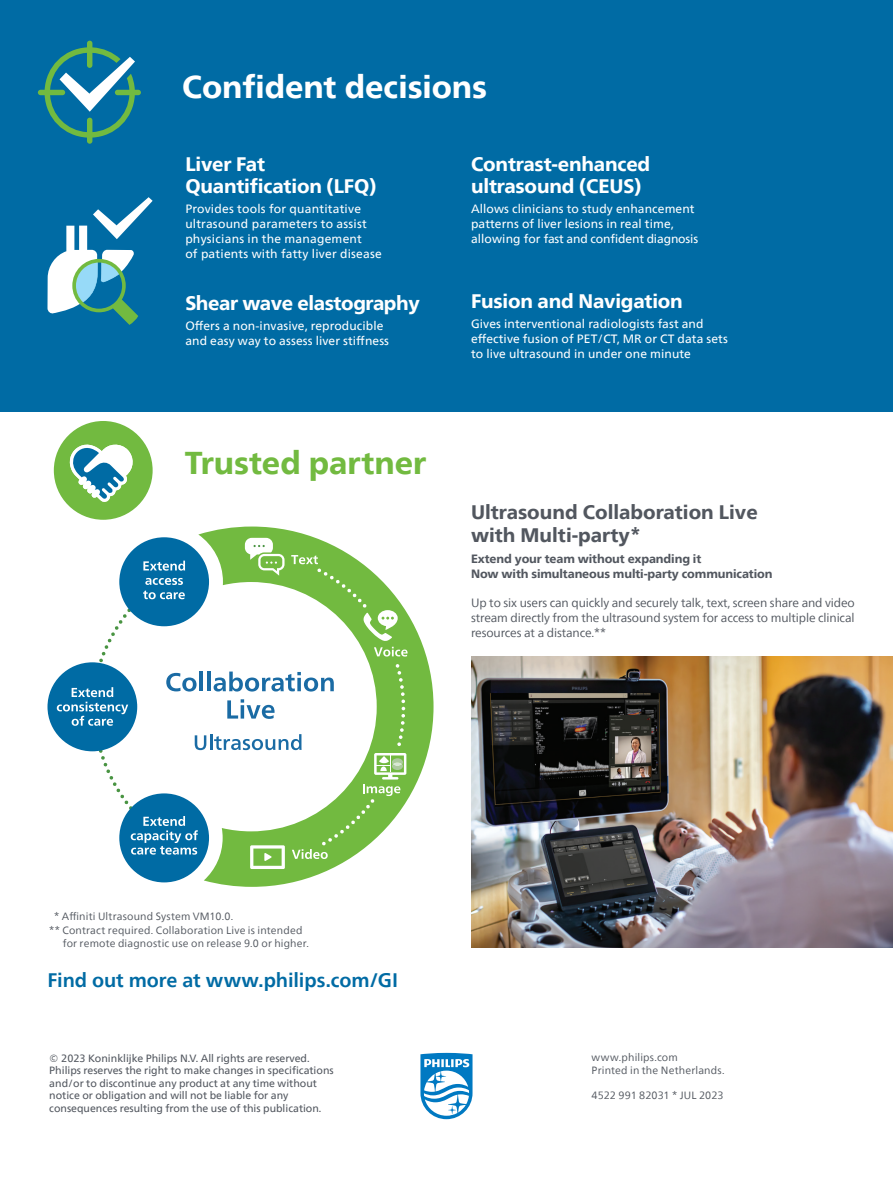
<style>
.page{position:relative;width:893px;height:1188px;background:#fff}
.page>*{position:absolute;margin:0;border:0;box-sizing:border-box;transform-origin:0 0}
.t1{font:800 31.5px "Neue Frutiger World";letter-spacing:-.005em;color:#fff}
.t2{font:800 31.5px "Neue Frutiger World";color:#72ba40}
.t3{font:800 19.5px/22.5px "Neue Frutiger World";letter-spacing:-.01em;color:#fff}
.t4{font:800 19.5px/23.4px "Neue Frutiger World";color:#52575f}
.t5{font:700 19.5px "Neue Frutiger World";letter-spacing:-.005em;color:#006ba4}
.t6{font:12px/15px "Neue Frutiger World";letter-spacing:.01em;color:#fff}
.t7{font:12px/15px "Neue Frutiger World";letter-spacing:-.01em;color:#52575f;text-align:justify}
.t8{font:800 12px/15px "Neue Frutiger World";letter-spacing:-.01em;color:#52575f}
.t9{font:10.5px/12.6px "Neue Frutiger World";color:#52575f}
.t10{font:10.5px/12.6px "Neue Frutiger World";letter-spacing:.015em;color:#52575f}
</style>
<div class="page">
<svg style="left:420px;top:1053px;width:52px;height:66px"></svg>
<div style="left:54px;top:421px;width:99px;height:99px;background:#72ba40;border-radius:50%"></div>
<svg style="left:69px;top:444px;width:64px;height:58px"></svg>
<div style="left:0;top:0;width:893px;height:412px;background:#006ba4"></div>
<svg style="left:38px;top:40px;width:103px;height:104px"></svg>
<svg style="left:47px;top:197px;width:106px;height:128px"></svg>
<svg style="left:198px;top:527px;width:235px;height:360px"></svg>
<div style="left:119px;top:793px;width:90px;height:89px;background:#006ba4;border-radius:50%"></div>
<div style="left:47px;top:662px;width:90px;height:89px;background:#006ba4;border-radius:50%"></div>
<svg style="left:57px;top:538px;width:351px;height:331px"></svg>
<img style="left:471px;top:656px;width:422px;height:291px">
<h1 class="t1" style="left:182px;top:69px;width:306px">Confident decisions</h1>
<h2 class="t3" style="left:185px;top:153px;width:193px">Liver Fat<br>Quantification (LFQ)</h2>
<p class="t6" style="left:185px;top:202px;width:198px">Provides tools for quantitative ultrasound parameters to assist physicians in the management<br>of patients with fatty liver disease</p>
<h2 class="t3" style="left:185px;top:292px;width:236px">Shear wave elastography</h2>
<p class="t6" style="left:185px;top:318px;width:205px">Offers a non-invasive, reproducible and easy way to assess liver stiffness</p>
<h1 class="t2" style="left:185px;top:445px;width:243px">Trusted partner</h1>
<h2 class="t3" style="left:471px;top:153px;width:181px">Contrast-enhanced ultrasound (CEUS)</h2>
<p class="t6" style="left:471px;top:202px;width:229px">Allows clinicians to study enhancement patterns of liver lesions in real time, allowing for fast and confident diagnosis</p>
<h2 class="t3" style="left:471px;top:290px;width:213px">Fusion and Navigation</h2>
<p class="t6" style="left:471px;top:316px;width:258px">Gives interventional radiologists fast and effective fusion of PET/CT, MR or CT data sets to live ultrasound in under one minute</p>
<h2 class="t4" style="left:471px;top:501px;width:288px">Ultrasound Collaboration Live with Multi-party*</h2>
<p class="t8" style="left:471px;top:552px;width:303px">Extend your team without expanding it<br>Now with simultaneous multi-party communication</p>
<p class="t7" style="left:471px;top:595px;width:385px">Up to six users can quickly and securely talk, text, screen share and video stream directly from the ultrasound system for access to multiple clinical resources at a distance.**</p>
<p class="t10" style="left:54px;top:910px;width:180px">* Affiniti Ultrasound System VM10.0.</p>
<p class="t10" style="left:49px;top:924px;width:255px">** Contract required. Collaboration Live is intended</p>
<p class="t10" style="left:63px;top:937px;width:248px">for remote diagnostic use on release 9.0 or higher.</p>
<h2 class="t5" style="left:47px;top:963px;width:352px">Find out more at www.philips.com/GI</h2>
<p class="t9" style="left:49px;top:1052px;width:286px">© 2023 Koninklijke Philips N.V. All rights are reserved.<br>Philips reserves the right to make changes in specifications and/or to discontinue any product at any time without notice or obligation and will not be liable for any consequences resulting from the use of this publication.</p>
<p class="t10" style="left:592px;top:1051px;width:134px">www.philips.com<br>Printed in the Netherlands.</p>
<p class="t10" style="left:592px;top:1089px;width:133px">4522 991 82031 * JUL 2023</p>
</div>
